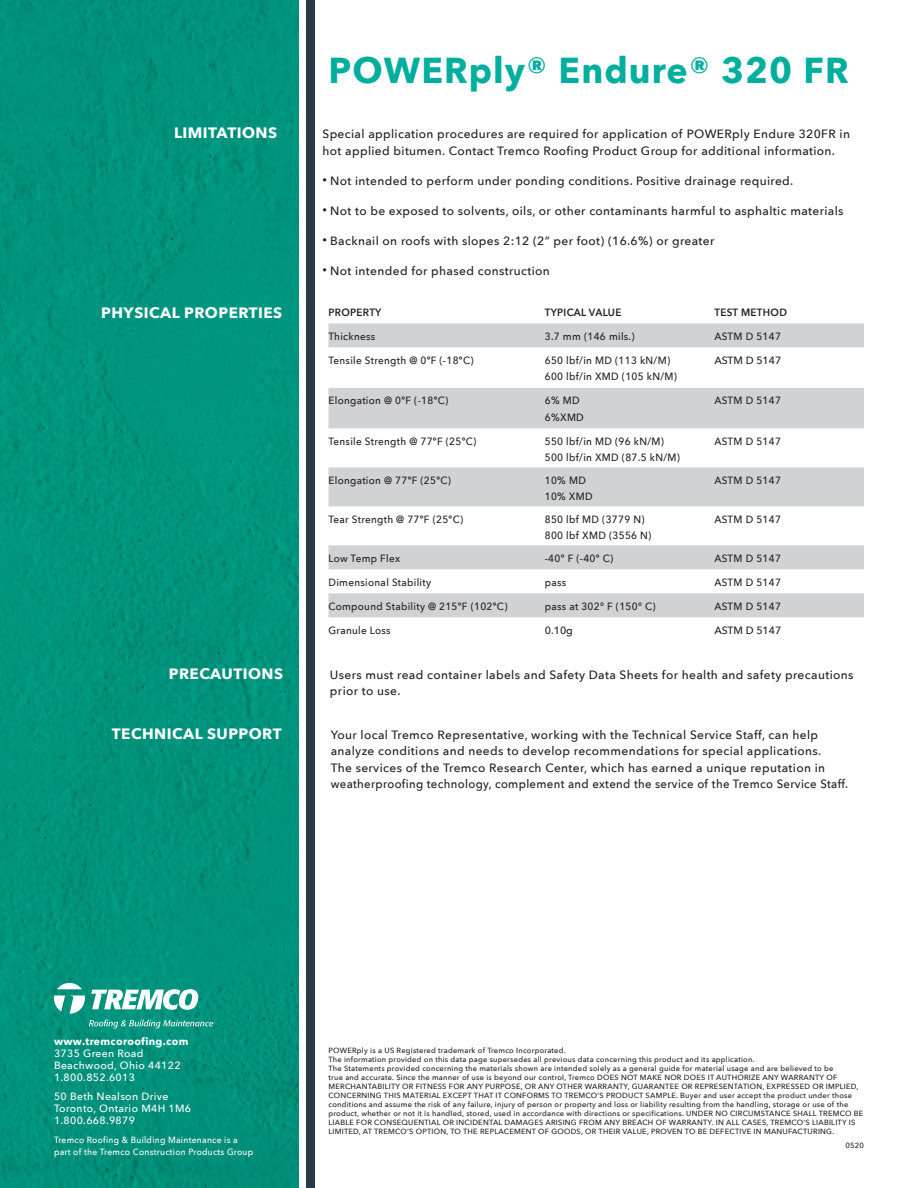
<style>
.page{position:relative;width:918px;height:1188px;background:#fff}
.page>*{position:absolute;margin:0;border:0;box-sizing:border-box;transform-origin:0 0}
.t1{font:700 36px "Avenir Next";letter-spacing:.03em;color:#00ae9e}
.t2{font:700 15px "Avenir Next";letter-spacing:.03em;color:#fff}
.t3{font:500 12px/16.5px "Avenir Next";letter-spacing:.03em;color:#231f20}
.t4{font:500 10.5px "Avenir Next";letter-spacing:.03em;color:#231f20;scale:.95 1}
.t5{font:500 10.5px "Avenir Next";letter-spacing:.03em;color:#fff}
.t6{font:600 10.5px "Avenir Next";letter-spacing:.03em;color:#231f20;scale:.95 1}
.t7{font:700 10.5px "Avenir Next";letter-spacing:.03em;color:#fff}
.t8{font:500 10.5px "Avenir Next";color:#231f20}
.t9{font:500 10.5px "Avenir Next";letter-spacing:.03em;color:#231f20}
.t10{font:500 9px/12px "Avenir Next";letter-spacing:.03em;color:#fff;scale:.95 1}
.t11{font:500 7.5px/9px "Avenir Next";letter-spacing:.03em;color:#231f20}
.s1{font-size:9px}
</style>
<div class="page">
<div style="left:0;top:0;width:314px;height:1188px;background:linear-gradient(to bottom,#2b384a,#2b384a)"></div>
<svg style="left:298px;top:0;width:7px;height:1188px"></svg>
<img style="left:0;top:0;width:298px;height:1188px">
<svg style="left:328px;top:323px;width:536px;height:294px"></svg>
<svg style="left:54px;top:983px;width:159px;height:45px"></svg>
<p class="t1" style="left:328px;top:39px;width:522px">POWERply® Endure® 320 FR</p>
<p class="t2" style="left:174px;top:120px;width:105px">LIMITATIONS</p>
<p class="t3" style="left:322px;top:125px;width:529px">Special application procedures are required for application of POWERply Endure 320FR in hot applied bitumen. Contact Tremco Roofing Product Group for additional information.</p>
<p class="t3" style="left:322px;top:172px;width:472px"><span class="s1">•</span> Not intended to perform under ponding conditions. Positive drainage required.</p>
<p class="t3" style="left:322px;top:202px;width:523px"><span class="s1">•</span> Not to be exposed to solvents, oils, or other contaminants harmful to asphaltic materials</p>
<p class="t3" style="left:322px;top:232px;width:393px"><span class="s1">•</span> Backnail on roofs with slopes 2:12 (2” per foot) (16.6%) or greater</p>
<p class="t3" style="left:322px;top:262px;width:229px"><span class="s1">•</span> Not intended for phased construction</p>
<p class="t2" style="left:101px;top:300px;width:183px">PHYSICAL PROPERTIES</p>
<p class="t6" style="left:328px;top:303px;width:57px">PROPERTY</p>
<p class="t6" style="left:545px;top:303px;width:82px">TYPICAL VALUE</p>
<p class="t6" style="left:714px;top:303px;width:78px">TEST METHOD</p>
<p class="t4" style="left:328px;top:327px;width:51px">Thickness</p>
<p class="t4" style="left:545px;top:327px;width:96px">3.7 mm (146 mils.)</p>
<p class="t4" style="left:714px;top:327px;width:72px">ASTM D 5147</p>
<p class="t4" style="left:328px;top:351px;width:154px">Tensile Strength @ 0ºF (-18ºC)</p>
<p class="t4" style="left:545px;top:351px;width:133px">650 lbf/in MD (113 kN/M)</p>
<p class="t4" style="left:545px;top:368px;width:141px">600 lbf/in XMD (105 kN/M)</p>
<p class="t8" style="left:714px;top:351px;width:68px">ASTM D 5147</p>
<p class="t4" style="left:328px;top:392px;width:128px">Elongation @ 0ºF (-18ºC)</p>
<p class="t4" style="left:545px;top:392px;width:38px">6% MD</p>
<p class="t4" style="left:545px;top:408px;width:43px">6%XMD</p>
<p class="t4" style="left:714px;top:392px;width:72px">ASTM D 5147</p>
<p class="t4" style="left:328px;top:432px;width:157px">Tensile Strength @ 77ºF (25ºC)</p>
<p class="t4" style="left:545px;top:432px;width:127px">550 lbf/in MD (96 kN/M)</p>
<p class="t4" style="left:545px;top:449px;width:144px">500 lbf/in XMD (87.5 kN/M)</p>
<p class="t4" style="left:714px;top:432px;width:72px">ASTM D 5147</p>
<p class="t4" style="left:328px;top:471px;width:130px">Elongation @ 77ºF (25ºC)</p>
<p class="t4" style="left:545px;top:471px;width:45px">10% MD</p>
<p class="t4" style="left:545px;top:488px;width:52px">10% XMD</p>
<p class="t4" style="left:714px;top:471px;width:72px">ASTM D 5147</p>
<p class="t4" style="left:328px;top:510px;width:143px">Tear Strength @ 77ºF (25ºC)</p>
<p class="t4" style="left:545px;top:510px;width:107px">850 lbf MD (3779 N)</p>
<p class="t4" style="left:545px;top:527px;width:114px">800 lbf XMD (3556 N)</p>
<p class="t4" style="left:714px;top:510px;width:72px">ASTM D 5147</p>
<p class="t4" style="left:328px;top:549px;width:77px">Low Temp Flex</p>
<p class="t4" style="left:545px;top:549px;width:73px">-40º F (-40º C)</p>
<p class="t4" style="left:714px;top:549px;width:72px">ASTM D 5147</p>
<p class="t4" style="left:328px;top:573px;width:110px">Dimensional Stability</p>
<p class="t4" style="left:545px;top:573px;width:24px">pass</p>
<p class="t4" style="left:714px;top:573px;width:72px">ASTM D 5147</p>
<p class="t4" style="left:328px;top:597px;width:190px">Compound Stability @ 215ºF (102ºC)</p>
<p class="t4" style="left:545px;top:597px;width:118px">pass at 302° F (150° C)</p>
<p class="t4" style="left:714px;top:597px;width:72px">ASTM D 5147</p>
<p class="t4" style="left:328px;top:621px;width:67px">Granule Loss</p>
<p class="t9" style="left:545px;top:621px;width:30px">0.10g</p>
<p class="t8" style="left:714px;top:621px;width:68px">ASTM D 5147</p>
<p class="t2" style="left:169px;top:661px;width:116px">PRECAUTIONS</p>
<p class="t3" style="left:330px;top:666px;width:525px">Users must read container labels and Safety Data Sheets for health and safety precautions prior to use.</p>
<p class="t2" style="left:112px;top:721px;width:171px">TECHNICAL SUPPORT</p>
<p class="t3" style="left:331px;top:726px;width:519px">Your local Tremco Representative, working with the Technical Service Staff, can help analyze conditions and needs to develop recommendations for special applications.<br>The services of the Tremco Research Center, which has earned a unique reputation in weatherproofing technology, complement and extend the service of the Tremco Service Staff.</p>
<p class="t7" style="left:54px;top:1033px;width:136px">www.tremcoroofing.com</p>
<p class="t5" style="left:54px;top:1045px;width:91px">3735 Green Road</p>
<p class="t5" style="left:54px;top:1057px;width:128px">Beachwood, Ohio 44122</p>
<p class="t5" style="left:54px;top:1069px;width:83px">1.800.852.6013</p>
<p class="t5" style="left:54px;top:1088px;width:116px">50 Beth Nealson Drive</p>
<p class="t5" style="left:54px;top:1100px;width:139px">Toronto, Ontario M4H 1M6</p>
<p class="t5" style="left:54px;top:1112px;width:83px">1.800.668.9879</p>
<p class="t10" style="left:54px;top:1134px;width:211px">Tremco Roofing &amp; Building Maintenance is a part of the Tremco Construction Products Group</p>
<p class="t11" style="left:328px;top:1046px;width:239px">POWERply is a US Registered trademark of Tremco Incorporated.</p>
<p class="t11" style="left:328px;top:1055px;width:428px">The information provided on this data page supersedes all previous data concerning this product and its application.</p>
<p class="t11" style="left:328px;top:1064px;width:536px">The Statements provided concerning the materials shown are intended solely as a general guide for material usage and are believed to be<br>true and accurate. Since the manner of use is beyond our control, Tremco DOES NOT MAKE NOR DOES IT AUTHORIZE ANY WARRANTY OF MERCHANTABILITY OR FITNESS FOR ANY PURPOSE, OR ANY OTHER WARRANTY, GUARANTEE OR REPRESENTATION, EXPRESSED OR IMPLIED, CONCERNING THIS MATERIAL EXCEPT THAT IT CONFORMS TO TREMCO’S PRODUCT SAMPLE. Buyer and user accept the product under those conditions and assume the risk of any failure, injury of person or property and loss or liability resulting from the handling, storage or use of the product, whether or not it is handled, stored, used in accordance with directions or specifications. UNDER NO CIRCUMSTANCE SHALL TREMCO BE LIABLE FOR CONSEQUENTIAL OR INCIDENTAL DAMAGES ARISING FROM ANY BREACH OF WARRANTY. IN ALL CASES, TREMCO’S LIABILITY IS LIMITED, AT TREMCO’S OPTION, TO THE REPLACEMENT OF GOODS, OR THEIR VALUE, PROVEN TO BE DEFECTIVE IN MANUFACTURING.</p>
<p class="t11" style="left:845px;top:1140px;width:20px">0520</p>
</div>
